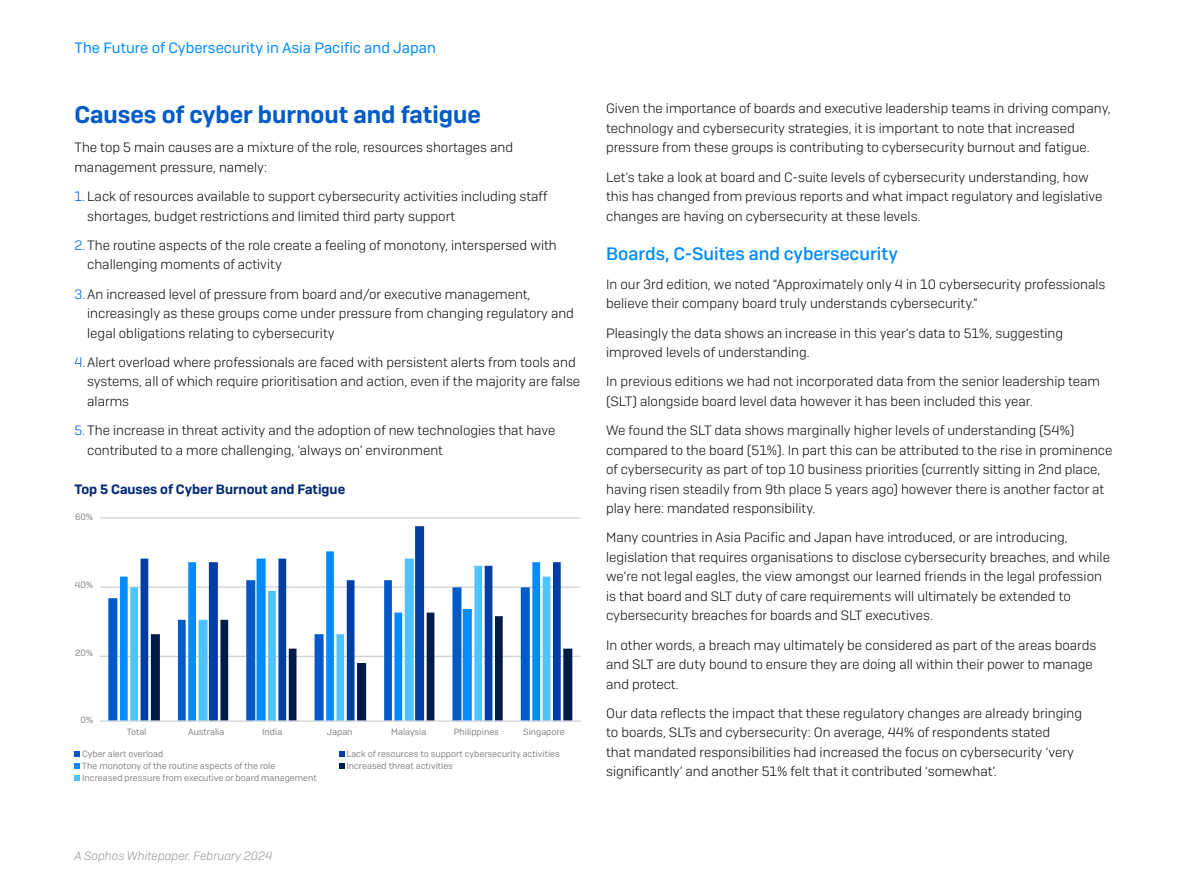
<style>
.page{position:relative;width:1191px;height:893px;background:#fff}
.page>*{position:absolute;margin:0;border:0;box-sizing:border-box;transform-origin:0 0}
.t1{font:600 24px "Sophos Sans";color:#005bc8}
.t2{font:500 18px "Sophos Sans";color:#008bff}
.t3{font:15px "Sophos Sans";color:#008bff}
.t4{font:300 13.5px/19.5px "Sophos Sans";color:#0d0d0e}
.t5{font:600 13.5px "Sophos Sans";color:#002a76}
.t6{font:italic 300 12px "Sophos Sans";color:#96989c}
.t7{font:9px/12px "Sophos Sans";color:#83868b}
.s1{color:#005bc8}
</style>
<div class="page">
<hr style="left:100px;top:518px;width:481px;height:1px;background:#c2c5ca">
<hr style="left:100px;top:587px;width:481px;height:1px;background:#c2c5ca">
<hr style="left:100px;top:656px;width:481px;height:1px;background:#c2c5ca">
<svg style="left:108px;top:580px;width:12px;height:141px;fill:#005bc8"></svg>
<svg style="left:120px;top:558px;width:21px;height:163px;fill:#008bff"></svg>
<svg style="left:130px;top:559px;width:11px;height:162px;fill:#52c3fc"></svg>
<svg style="left:141px;top:526px;width:420px;height:195px"></svg>
<svg style="left:151px;top:613px;width:421px;height:108px"></svg>
<hr style="left:100px;top:721px;width:481px;height:1px;background:#c2c5ca">
<svg style="left:74px;top:751px;width:6px;height:6px"></svg>
<svg style="left:74px;top:763px;width:6px;height:6px"></svg>
<svg style="left:74px;top:775px;width:6px;height:6px"></svg>
<svg style="left:339px;top:751px;width:5px;height:6px"></svg>
<svg style="left:339px;top:763px;width:5px;height:6px"></svg>
<p class="t3" style="left:74px;top:39px;width:363px">The Future of Cybersecurity in Asia Pacific and Japan</p>
<h1 class="t1" style="left:74px;top:100px;width:408px">Causes of cyber burnout and fatigue</h1>
<p class="t4" style="left:74px;top:138px;width:440px">The top 5 main causes are a mixture of the role, resources shortages and management pressure, namely:</p>
<p class="t4" style="left:87px;top:186px;width:462px;text-indent:-13px"><span class="s1">1.</span> Lack of resources available to support cybersecurity activities including staff shortages, budget restrictions and limited third party support</p>
<p class="t4" style="left:87px;top:235px;width:471px;text-indent:-13px"><span class="s1">2.</span> The routine aspects of the role create a feeling of monotony, interspersed with challenging moments of activity</p>
<p class="t4" style="left:87px;top:284px;width:488px;text-indent:-13px"><span class="s1">3.</span> An increased level of pressure from board and/or executive management, increasingly as these groups come under pressure from changing regulatory and legal obligations relating to cybersecurity</p>
<p class="t4" style="left:87px;top:352px;width:494px;text-indent:-13px"><span class="s1">4.</span> Alert overload where professionals are faced with persistent alerts from tools and systems, all of which require prioritisation and action, even if the majority are false alarms</p>
<p class="t4" style="left:87px;top:420px;width:470px;text-indent:-13px"><span class="s1">5.</span> The increase in threat activity and the adoption of new technologies that have contributed to a more challenging, ‘always on’ environment</p>
<p class="t5" style="left:74px;top:481px;width:272px">Top 5 Causes of Cyber Burnout and Fatigue</p>
<p class="t7" style="left:75px;top:511px;width:19px">60%</p>
<p class="t7" style="left:75px;top:578px;width:19px">40%</p>
<p class="t7" style="left:75px;top:646px;width:19px">20%</p>
<p class="t7" style="left:81px;top:714px;width:14px">0%</p>
<p class="t7" style="left:82px;top:748px;width:236px">Cyber alert overload<br>The monotony of the routine aspects of the role<br>Increased pressure from executive or board management</p>
<p class="t7" style="left:346px;top:748px;width:215px">Lack of resources to support cybersecurity activities<br>Increased threat activities</p>
<p class="t7" style="left:127px;top:726px;width:21px">Total</p>
<p class="t7" style="left:188px;top:726px;width:38px">Australia</p>
<p class="t7" style="left:262px;top:726px;width:22px">India</p>
<p class="t7" style="left:327px;top:726px;width:27px">Japan</p>
<p class="t7" style="left:391px;top:726px;width:37px">Malaysia</p>
<p class="t7" style="left:454px;top:726px;width:47px">Philippines</p>
<p class="t7" style="left:523px;top:726px;width:43px">Singapore</p>
<p class="t4" style="left:606px;top:99px;width:506px">Given the importance of boards and executive leadership teams in driving company, technology and cybersecurity strategies, it is important to note that increased pressure from these groups is contributing to cybersecurity burnout and fatigue.</p>
<p class="t4" style="left:606px;top:167px;width:498px">Let’s take a look at board and C-suite levels of cybersecurity understanding, how this has changed from previous reports and what impact regulatory and legislative changes are having on cybersecurity at these levels.</p>
<h2 class="t2" style="left:606px;top:242px;width:293px">Boards, C-Suites and cybersecurity</h2>
<p class="t4" style="left:606px;top:274px;width:501px">In our 3rd edition, we noted “Approximately only 4 in 10 cybersecurity professionals believe their company board truly understands cybersecurity.”</p>
<p class="t4" style="left:606px;top:323px;width:458px">Pleasingly the data shows an increase in this year’s data to 51%, suggesting improved levels of understanding.</p>
<p class="t4" style="left:606px;top:372px;width:495px">In previous editions we had not incorporated data from the senior leadership team (SLT) alongside board level data however it has been included this year.</p>
<p class="t4" style="left:606px;top:420px;width:508px">We found the SLT data shows marginally higher levels of understanding (54%) compared to the board (51%). In part this can be attributed to the rise in prominence of cybersecurity as part of top 10 business priorities (currently sitting in 2nd place, having risen steadily from 9th place 5 years ago) however there is another factor at play here: mandated responsibility.</p>
<p class="t4" style="left:606px;top:528px;width:505px">Many countries in Asia Pacific and Japan have introduced, or are introducing, legislation that requires organisations to disclose cybersecurity breaches, and while we’re not legal eagles, the view amongst our learned friends in the legal profession is that board and SLT duty of care requirements will ultimately be extended to cybersecurity breaches for boards and SLT executives.</p>
<p class="t4" style="left:606px;top:635px;width:492px">In other words, a breach may ultimately be considered as part of the areas boards and SLT are duty bound to ensure they are doing all within their power to manage and protect.</p>
<p class="t4" style="left:606px;top:703px;width:477px">Our data reflects the impact that these regulatory changes are already bringing to boards, SLTs and cybersecurity: On average, 44% of respondents stated<br>that mandated responsibilities had increased the focus on cybersecurity ‘very significantly’ and another 51% felt that it contributed ‘somewhat’.</p>
<p class="t6" style="left:74px;top:848px;width:200px">A Sophos Whitepaper. February 2024</p>
</div>
